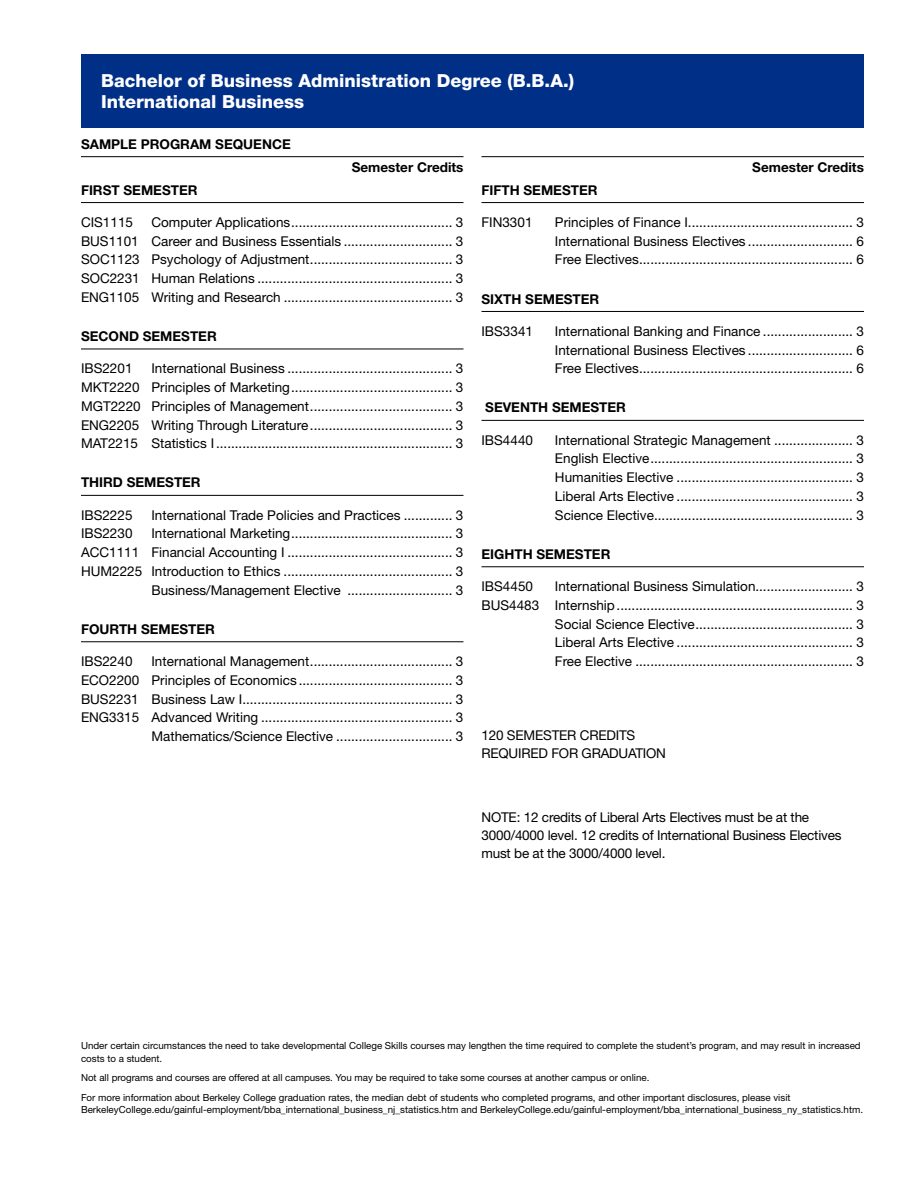
<style>
.page{position:relative;width:918px;height:1188px;background:#fff}
.page>*{position:absolute;margin:0;border:0;box-sizing:border-box;transform-origin:0 0}
.degree{font:800 18px "Helvetica Neue";color:#fff}
.course{font:13.5px/18.8px "Helvetica Neue";color:#000}
.bottom_right_copy{font:13.5px/18px "Helvetica Neue";letter-spacing:-.015em;color:#000}
.quarter{font:700 13.5px "Helvetica Neue";color:#000}
.QtrHrsCredit{font:700 13.5px "Helvetica Neue";color:#000}
.sample_program{font:700 13.5px "Helvetica Neue";color:#000}
.course-2{font:9.75px/12.8px "Helvetica Neue";color:#000}
</style>
<div class="page">
<div style="left:81px;top:54px;width:783px;height:73px;background:#002f87"></div>
<hr style="left:81px;top:156px;width:383px;height:1px;background:#000">
<hr style="left:81px;top:202px;width:383px;height:1px;background:#000">
<hr style="left:81px;top:349px;width:383px;height:1px;background:#000">
<hr style="left:81px;top:495px;width:383px;height:1px;background:#000">
<hr style="left:81px;top:641px;width:383px;height:1px;background:#000">
<hr style="left:482px;top:156px;width:382px;height:1px;background:#000">
<hr style="left:482px;top:202px;width:382px;height:1px;background:#000">
<hr style="left:482px;top:311px;width:382px;height:1px;background:#000">
<hr style="left:482px;top:420px;width:382px;height:1px;background:#000">
<hr style="left:482px;top:566px;width:382px;height:1px;background:#000">
<p class="degree" style="left:101px;top:70px;width:474px">Bachelor of Business Administration Degree (B.B.A.)</p>
<p class="degree" style="left:101px;top:91px;width:205px">International Business</p>
<p class="sample_program" style="left:81px;top:136px;width:211px">SAMPLE PROGRAM SEQUENCE</p>
<p class="QtrHrsCredit" style="left:352px;top:159px;width:113px">Semester Credits</p>
<p class="quarter" style="left:81px;top:182px;width:118px">FIRST SEMESTER</p>
<p class="course" style="left:81px;top:213px;width:54px">CIS1115</p>
<p class="course" style="left:151px;top:213px;width:314px">Computer Applications........................................... 3</p>
<p class="course" style="left:81px;top:231px;width:384px">BUS1101 Career and Business Essentials ............................. 3</p>
<p class="course" style="left:81px;top:250px;width:384px">SOC1123 Psychology of Adjustment...................................... 3</p>
<p class="course" style="left:81px;top:269px;width:384px">SOC2231 Human Relations .................................................... 3<br>ENG1105 Writing and Research ............................................. 3</p>
<p class="quarter" style="left:81px;top:328px;width:137px">SECOND SEMESTER</p>
<p class="course" style="left:81px;top:359px;width:53px">IBS2201</p>
<p class="QtrHrsCredit" style="left:752px;top:159px;width:113px">Semester Credits</p>
<p class="quarter" style="left:482px;top:182px;width:118px">FIFTH SEMESTER</p>
<p class="course" style="left:482px;top:213px;width:53px">FIN3301</p>
<p class="course" style="left:555px;top:213px;width:311px">Principles of Finance I............................................ 3</p>
<p class="course" style="left:555px;top:231px;width:311px">International Business Electives ............................ 6</p>
<p class="course" style="left:555px;top:250px;width:311px">Free Electives......................................................... 6</p>
<p class="quarter" style="left:482px;top:290px;width:119px">SIXTH SEMESTER</p>
<p class="course" style="left:482px;top:321px;width:53px">IBS3341</p>
<p class="course" style="left:555px;top:321px;width:311px">International Banking and Finance ........................ 3</p>
<p class="course" style="left:555px;top:340px;width:311px">International Business Electives ............................ 6</p>
<p class="course" style="left:555px;top:359px;width:311px">Free Electives......................................................... 6</p>
<p class="quarter" style="left:485px;top:399px;width:142px">SEVENTH SEMESTER</p>
<p class="course" style="left:482px;top:430px;width:53px">IBS4440</p>
<p class="course" style="left:555px;top:430px;width:311px">International Strategic Management ..................... 3</p>
<p class="course" style="left:555px;top:449px;width:311px">English Elective...................................................... 3</p>
<p class="course" style="left:555px;top:468px;width:311px">Humanities Elective ............................................... 3</p>
<p class="course" style="left:555px;top:487px;width:311px">Liberal Arts Elective ............................................... 3</p>
<p class="course" style="left:555px;top:505px;width:311px">Science Elective..................................................... 3</p>
<p class="quarter" style="left:482px;top:546px;width:130px">EIGHTH SEMESTER</p>
<p class="course" style="left:482px;top:577px;width:53px">IBS4450</p>
<p class="course" style="left:555px;top:577px;width:311px">International Business Simulation.......................... 3</p>
<p class="course" style="left:482px;top:596px;width:384px">BUS4483 Internship............................................................... 3</p>
<p class="course" style="left:555px;top:614px;width:311px">Social Science Elective.......................................... 3</p>
<p class="course" style="left:555px;top:633px;width:311px">Liberal Arts Elective ............................................... 3</p>
<p class="course" style="left:555px;top:652px;width:311px">Free Elective .......................................................... 3</p>
<p class="course" style="left:81px;top:359px;width:384px;text-align:right">International Business ............................................ 3<br>MKT2220 Principles of Marketing........................................... 3</p>
<p class="course" style="left:81px;top:396px;width:384px">MGT2220 Principles of Management...................................... 3</p>
<p class="course" style="left:81px;top:415px;width:384px">ENG2205 Writing Through Literature...................................... 3</p>
<p class="course" style="left:81px;top:434px;width:384px">MAT2215 Statistics I............................................................... 3</p>
<p class="quarter" style="left:81px;top:474px;width:121px">THIRD SEMESTER</p>
<p class="course" style="left:81px;top:505px;width:53px">IBS2225</p>
<p class="course" style="left:151px;top:505px;width:314px">International Trade Policies and Practices ............. 3</p>
<p class="course" style="left:81px;top:524px;width:53px">IBS2230</p>
<p class="course" style="left:151px;top:524px;width:314px">International Marketing........................................... 3</p>
<p class="course" style="left:81px;top:543px;width:384px">ACC1111 Financial Accounting I ............................................ 3</p>
<p class="course" style="left:81px;top:562px;width:384px">HUM2225 Introduction to Ethics ............................................. 3</p>
<p class="course" style="left:151px;top:580px;width:314px">Business/Management Elective ............................ 3</p>
<p class="quarter" style="left:81px;top:621px;width:136px">FOURTH SEMESTER</p>
<p class="course" style="left:81px;top:652px;width:53px">IBS2240</p>
<p class="course" style="left:151px;top:652px;width:314px">International Management...................................... 3</p>
<p class="course" style="left:81px;top:671px;width:384px">ECO2200 Principles of Economics ......................................... 3</p>
<p class="course" style="left:81px;top:689px;width:384px">BUS2231 Business Law I........................................................ 3</p>
<p class="course" style="left:81px;top:708px;width:384px">ENG3315 Advanced Writing ................................................... 3</p>
<p class="course" style="left:151px;top:727px;width:314px">Mathematics/Science Elective ............................... 3</p>
<p class="bottom_right_copy" style="left:482px;top:726px;width:155px">120 SEMESTER CREDITS</p>
<p class="bottom_right_copy" style="left:482px;top:744px;width:186px">REQUIRED FOR GRADUATION</p>
<p class="bottom_right_copy" style="left:482px;top:808px;width:329px">NOTE: 12 credits of Liberal Arts Electives must be at the</p>
<p class="bottom_right_copy" style="left:482px;top:826px;width:362px">3000/4000 level. 12 credits of International Business Electives must be at the 3000/4000 level.</p>
<p class="course-2" style="left:81px;top:1039px;width:781px">Under certain circumstances the need to take developmental College Skills courses may lengthen the time required to complete the student’s program, and may result in increased costs to a student.</p>
<p class="course-2" style="left:81px;top:1071px;width:570px">Not all programs and courses are offered at all campuses. You may be required to take some courses at another campus or online.</p>
<p class="course-2" style="left:81px;top:1091px;width:711px">For more information about Berkeley College graduation rates, the median debt of students who completed programs, and other important disclosures, please visit</p>
<p class="course-2" style="left:81px;top:1103px;width:784px">BerkeleyCollege.edu/gainful-employment/bba_international_business_nj_statistics.htm and BerkeleyCollege.edu/gainful-employment/bba_international_business_ny_statistics.htm.</p>
</div>
